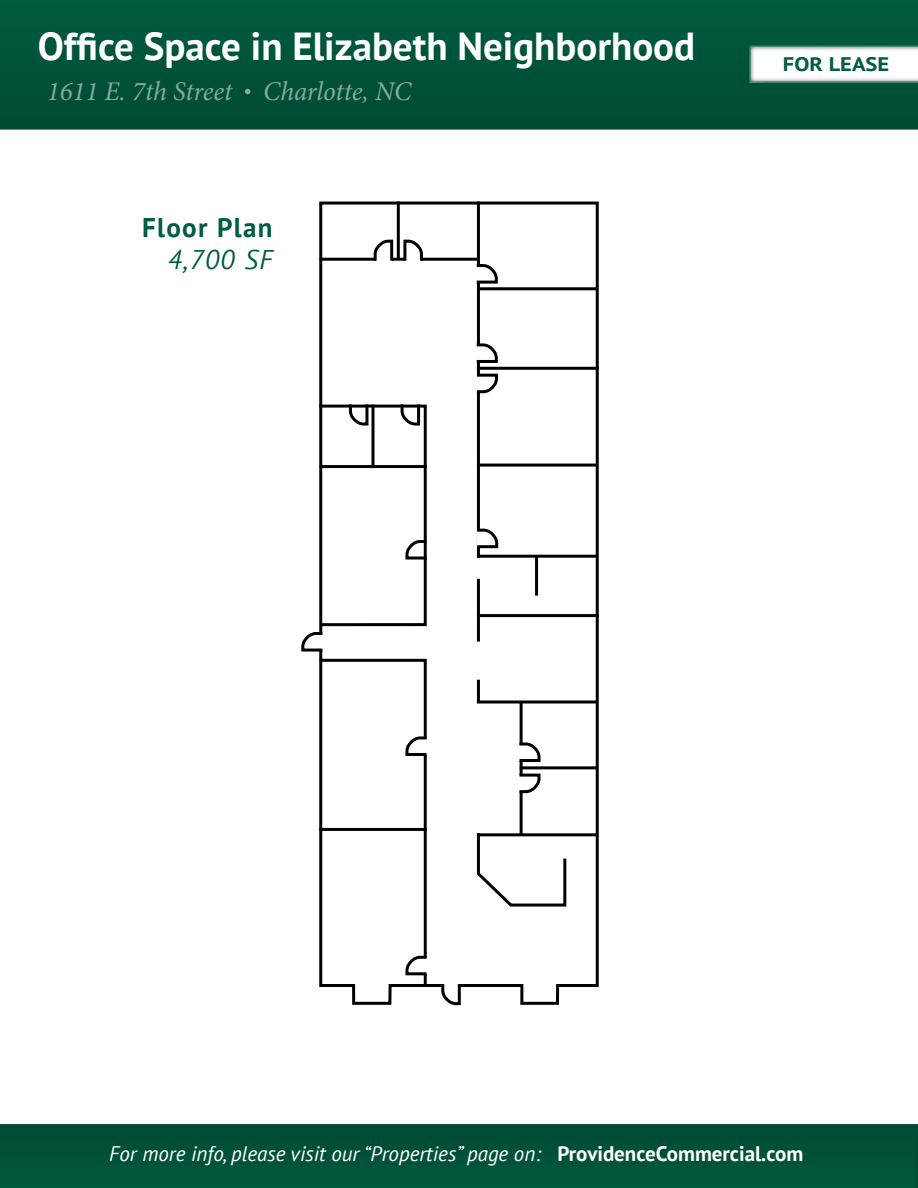
<style>
.page{position:relative;width:918px;height:1188px;background:#fff}
.page>*{position:absolute;margin:0;border:0;box-sizing:border-box;transform-origin:0 0}
.t1{font:700 39px "PT Sans";color:#fff}
.t2{font:italic 27px "Minion Pro";letter-spacing:-.005em;color:#86ab9b}
.t3{font:700 27px "PT Sans";letter-spacing:.05em;color:#005c42}
.t4{font:italic 27px "PT Sans";color:#005c42}
.t5{font:italic 21px "PT Sans";color:#fff}
.t6{font:700 19.65px "PT Sans";color:#005c42;scale:1.15 1}
.s1{font-weight:700;font-style:normal}
</style>
<div class="page">
<div style="left:0;top:1124px;width:916px;height:64px;background:#00513a"></div>
<div style="left:0;top:0;width:918px;height:130px;background:#00523b"></div>
<div style="left:736px;top:35px;width:182px;height:50px;background:#005c42;opacity:.75"></div>
<svg style="left:245px;top:89px;width:5px;height:5px"></svg>
<svg style="left:319px;top:201px;width:280px;height:804px"></svg>
<svg style="left:475px;top:830px;width:93px;height:78px"></svg>
<hr style="left:477px;top:367px;width:122px;height:3px;background:#000">
<hr style="left:477px;top:833px;width:119px;height:3px;background:#000">
<hr style="left:520px;top:766px;width:76px;height:3px;background:#000">
<svg style="left:477px;top:700px;width:119px;height:4px"></svg>
<hr style="left:477px;top:555px;width:119px;height:3px;background:#000">
<hr style="left:477px;top:464px;width:121px;height:3px;background:#000">
<hr style="left:320px;top:258px;width:157px;height:3px;background:#000">
<hr style="left:397px;top:202px;width:3px;height:57px;background:#000">
<hr style="left:477px;top:614px;width:122px;height:3px;background:#000">
<hr style="left:535px;top:556px;width:3px;height:40px;background:#000">
<hr style="left:477px;top:579px;width:3px;height:63px;background:#000">
<hr style="left:477px;top:202px;width:3px;height:356px;background:#000">
<svg style="left:372px;top:238px;width:23px;height:26px"></svg>
<svg style="left:402px;top:238px;width:22px;height:26px"></svg>
<svg style="left:474px;top:342px;width:25px;height:22px"></svg>
<svg style="left:474px;top:372px;width:25px;height:23px"></svg>
<svg style="left:474px;top:527px;width:26px;height:23px"></svg>
<svg style="left:440px;top:981px;width:22px;height:25px"></svg>
<hr style="left:478px;top:287px;width:118px;height:3px;background:#000">
<svg style="left:474px;top:263px;width:25px;height:22px"></svg>
<hr style="left:477px;top:680px;width:3px;height:23px;background:#000">
<hr style="left:520px;top:701px;width:3px;height:134px;background:#000">
<svg style="left:516px;top:741px;width:26px;height:23px"></svg>
<svg style="left:516px;top:772px;width:26px;height:23px"></svg>
<svg style="left:301px;top:401px;width:129px;height:588px"></svg>
<h1 class="t1" style="left:38px;top:20px;width:659px">Office Space in Elizabeth Neighborhood</h1>
<p class="t2" style="left:47px;top:73px;width:366px">1611 E. 7th Street Charlotte, NC</p>
<p class="t3" style="left:142px;top:210px;width:132px">Floor Plan</p>
<p class="t4" style="left:168px;top:243px;width:107px">4,700 SF</p>
<p class="t6" style="left:783px;top:51px;width:94px">FOR LEASE</p>
<p class="t5" style="left:109px;top:1141px;width:696px">For more info, please visit our “Properties” page on: <span class="s1">ProvidenceCommercial.com</span></p>
</div>
